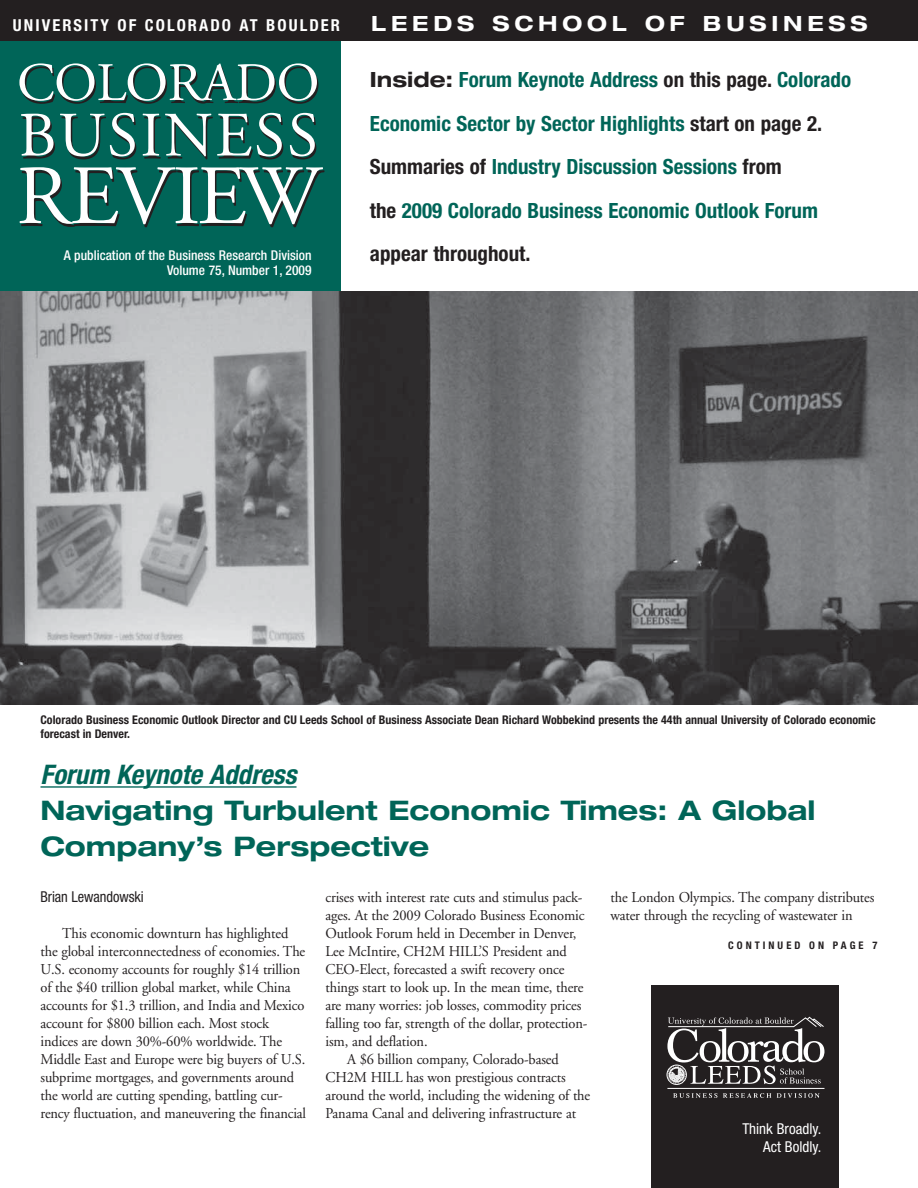
<style>
.page{position:relative;width:918px;height:1188px;background:#fff}
.page>*{position:absolute;margin:0;border:0;box-sizing:border-box;transform-origin:0 0}
.t1{font:84px "Adobe Garamond";letter-spacing:-.03em;color:#fff}
.t2{font:63px "Adobe Garamond";letter-spacing:.035em;color:#fff}
.t3{font:54px "Adobe Garamond";letter-spacing:-.01em;color:#fff}
.t4{font:700 expanded 27px/36px "Helvetica Neue";color:#006558}
.t5{font:italic 700 condensed 27px "Helvetica Neue";color:#006558}
.t6{font:700 condensed 21px/43.5px "Helvetica Neue";color:#006558}
.t7{font:700 expanded 21px "Helvetica Neue";letter-spacing:.23em;color:#fff}
.t8{font:700 condensed 16.5px "Helvetica Neue";letter-spacing:.125em;color:#fff}
.t9{font:15px/18px "Adobe Garamond";letter-spacing:-.01em;color:#231f20;scale:.96 1}
.t10{font:condensed 15px/18px "Helvetica Neue";color:#fff;text-align:right}
.t11{font:condensed 15px "Helvetica Neue";letter-spacing:-.005em;color:#231f20;scale:.96 1}
.t12{font:500 condensed 13.5px/15px "Helvetica Neue";color:#fff;text-align:right}
.t13{font:700 condensed 12px/13.5px "Helvetica Neue";color:#231f20}
.t14{font:700 condensed 10.5px "Helvetica Neue";letter-spacing:.29em;color:#231f20}
.s1{font-stretch:expanded;color:#231f20}
.s2{color:#231f20}
</style>
<div class="page">
<hr style="left:40px;top:786px;width:257px;height:2px;background:#006558">
<div style="left:0;top:0;width:340px;height:298px;background:#006558"></div>
<div style="left:0;top:0;width:918px;height:40px;background:#231f20"></div>
<img style="left:0;top:291px;width:918px;height:414px">
<div style="left:651px;top:986px;width:187px;height:202px;background:#231f20"></div>
<svg style="left:666px;top:1016px;width:159px;height:82px"></svg>
<p class="t8" style="left:13px;top:19px;width:329px">UNIVERSITY OF COLORADO AT BOULDER</p>
<h3 class="t7" style="left:371px;top:16px;width:498px">LEEDS SCHOOL OF BUSINESS</h3>
<h3 class="t3" style="left:17px;top:61px;width:304px">COLORADO</h3>
<h2 class="t2" style="left:18px;top:110px;width:301px">BUSINESS</h2>
<h1 class="t1" style="left:16px;top:162px;width:305px">REVIEW</h1>
<p class="t12" style="left:64px;top:249px;width:249px">A publication of the Business Research Division<br>Volume 75, Number 1, 2009</p>
<h3 class="t6" style="left:370px;top:60px;width:483px"><span class="s1">Inside:</span> Forum Keynote Address <span class="s2">on this page.</span> Colorado Economic Sector by Sector Highlights <span class="s2">start on page 2.<br>Summaries of</span> Industry Discussion Sessions <span class="s2">from<br>the</span> 2009 Colorado Business Economic Outlook Forum <span class="s2">appear throughout.</span></h3>
<p class="t13" style="left:40px;top:714px;width:837px">Colorado Business Economic Outlook Director and CU Leeds School of Business Associate Dean Richard Wobbekind presents the 44th annual University of Colorado economic forecast in Denver.</p>
<h3 class="t5" style="left:40px;top:765px;width:258px">Forum Keynote Address</h3>
<h3 class="t4" style="left:40px;top:795px;width:776px">Navigating Turbulent Economic Times: A Global<br>Company’s Perspective</h3>
<p class="t11" style="left:41px;top:891px;width:109px">Brian Lewandowski</p>
<p class="t9" style="left:41px;top:925px;width:278px;text-indent:22px">This economic downturn has highlighted the global interconnectedness of economies. The U.S. economy accounts for roughly $14 trillion of the $40 trillion global market, while China accounts for $1.3 trillion, and India and Mexico account for $800 billion each. Most stock indices are down 30%-60% worldwide. The Middle East and Europe were big buyers of U.S. subprime mortgages, and governments around the world are cutting spending, battling cur&shy;rency fluctuation, and maneuvering the financial</p>
<p class="t9" style="left:326px;top:889px;width:269px">crises with interest rate cuts and stimulus pack-</p>
<p class="t9" style="left:325px;top:907px;width:271px">ages. At the 2009 Colorado Business Economic</p>
<p class="t9" style="left:325px;top:925px;width:263px">Outlook Forum held in December in Denver,</p>
<p class="t9" style="left:325px;top:943px;width:253px">Lee McIntire, CH2M HILL’S President and</p>
<p class="t9" style="left:325px;top:961px;width:250px">CEO-Elect, forecasted a swift recovery once</p>
<p class="t9" style="left:325px;top:979px;width:270px">things start to look up. In the mean time, there</p>
<p class="t9" style="left:325px;top:997px;width:268px">are many worries: job losses, commodity prices</p>
<p class="t9" style="left:325px;top:1015px;width:274px">falling too far, strength of the dollar, protection-</p>
<p class="t9" style="left:325px;top:1033px;width:108px">ism, and deflation.</p>
<p class="t9" style="left:347px;top:1051px;width:222px">A $6 billion company, Colorado-based</p>
<p class="t9" style="left:325px;top:1069px;width:252px">CH2M HILL has won prestigious contracts</p>
<p class="t9" style="left:325px;top:1087px;width:277px">around the world, including the widening of the</p>
<p class="t9" style="left:325px;top:1105px;width:263px">Panama Canal and delivering infrastructure at</p>
<p class="t9" style="left:610px;top:889px;width:276px">the London Olympics. The company distributes water through the recycling of wastewater in</p>
<p class="t14" style="left:728px;top:942px;width:151px">CONTINUED ON PAGE 7</p>
<p class="t10" style="left:742px;top:1120px;width:80px">Think Broadly.<br>Act Boldly.</p>
</div>
